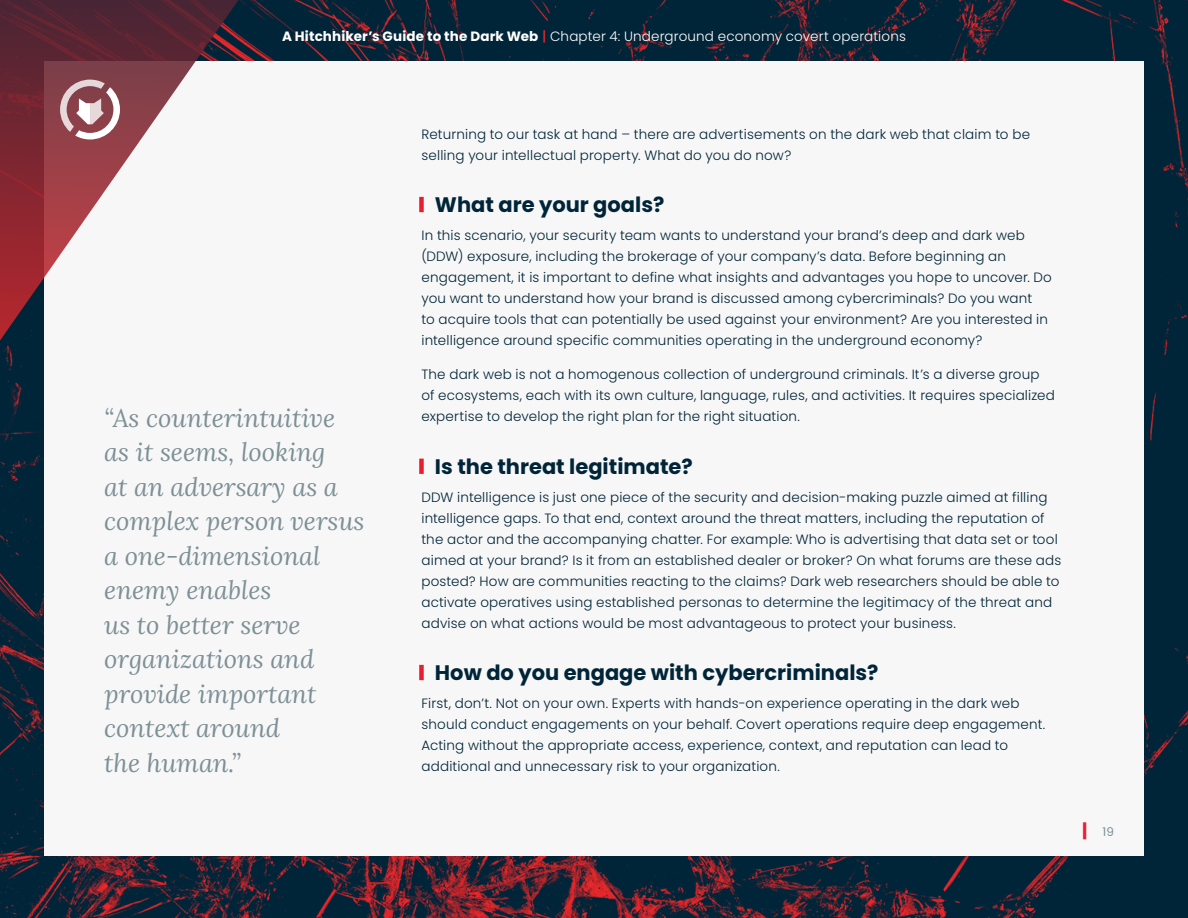
<style>
.page{position:relative;width:1188px;height:918px;background:#fff}
.page>*{position:absolute;margin:0;border:0;box-sizing:border-box;transform-origin:0 0}
.t1{font:italic 25.5px/34.5px "Lora";color:#7d9096}
.t2{font:700 21px "Poppins";color:#012538}
.t3{font:300 13.5px/21px "Poppins";letter-spacing:.01em;color:#012538}
.t4{font:300 13.5px "Poppins";letter-spacing:.01em;color:#fff}
.t5{font:12px "Poppins";color:#7d9096}
.s1{font-weight:700}
.s2{font-weight:500;color:#e7282b}
.s3{font-weight:700;font-size:18px;color:#e61e2f}
</style>
<div class="page">
<img style="left:0;top:0;width:1188px;height:918px">
<div style="left:44px;top:62px;width:1100px;height:794px;background:#f7f7f7"></div>
<svg style="left:0;top:0;width:288px;height:399px"></svg>
<svg style="left:60px;top:80px;width:60px;height:60px"></svg>
<div style="left:419px;top:197px;width:5px;height:15px;background:#e61e2f"></div>
<div style="left:419px;top:459px;width:5px;height:15px;background:#e61e2f"></div>
<div style="left:419px;top:665px;width:5px;height:15px;background:#e61e2f"></div>
<p class="t4" style="left:282px;top:29px;width:625px"><span class="s1">A Hitchhiker’s Guide to the Dark Web</span> <span class="s2">|</span> Chapter 4: Underground economy covert operations</p>
<h1 class="t1" style="left:104px;top:400px;width:262px">“As counterintuitive as it seems, looking<br>at an adversary as a complex person versus a one-dimensional enemy enables<br>us to better serve organizations and provide important context around<br>the human.”</h1>
<p class="t3" style="left:421px;top:124px;width:610px">Returning to our task at hand – there are advertisements on the dark web that claim to be selling your intellectual property. What do you do now?</p>
<h2 class="t2" style="left:435px;top:193px;width:231px">What are your goals?</h2>
<p class="t3" style="left:421px;top:225px;width:632px">In this scenario, your security team wants to understand your brand’s deep and dark web (DDW) exposure, including the brokerage of your company’s data. Before beginning an engagement, it is important to define what insights and advantages you hope to uncover. Do you want to understand how your brand is discussed among cybercriminals? Do you want<br>to acquire tools that can potentially be used against your environment? Are you interested in intelligence around specific communities operating in the underground economy?</p>
<p class="t3" style="left:421px;top:364px;width:635px">The dark web is not a homogenous collection of underground criminals. It’s a diverse group of ecosystems, each with its own culture, language, rules, and activities. It requires specialized expertise to develop the right plan for the right situation.</p>
<h2 class="t2" style="left:435px;top:454px;width:259px">Is the threat legitimate?</h2>
<p class="t3" style="left:421px;top:487px;width:641px">DDW intelligence is just one piece of the security and decision-making puzzle aimed at filling intelligence gaps. To that end, context around the threat matters, including the reputation of the actor and the accompanying chatter. For example: Who is advertising that data set or tool aimed at your brand? Is it from an established dealer or broker? On what forums are these ads posted? How are communities reacting to the claims? Dark web researchers should be able to activate operatives using established personas to determine the legitimacy of the threat and advise on what actions would be most advantageous to protect your business.</p>
<h2 class="t2" style="left:435px;top:661px;width:445px">How do you engage with cybercriminals?</h2>
<p class="t3" style="left:421px;top:693px;width:625px">First, don’t. Not on your own. Experts with hands-on experience operating in the dark web should conduct engagements on your behalf. Covert operations require deep engagement.<br>Acting without the appropriate access, experience, context, and reputation can lead to additional and unnecessary risk to your organization.</p>
<p class="t5" style="left:1082px;top:825px;width:33px"><span class="s3">|</span> 19</p>
</div>
